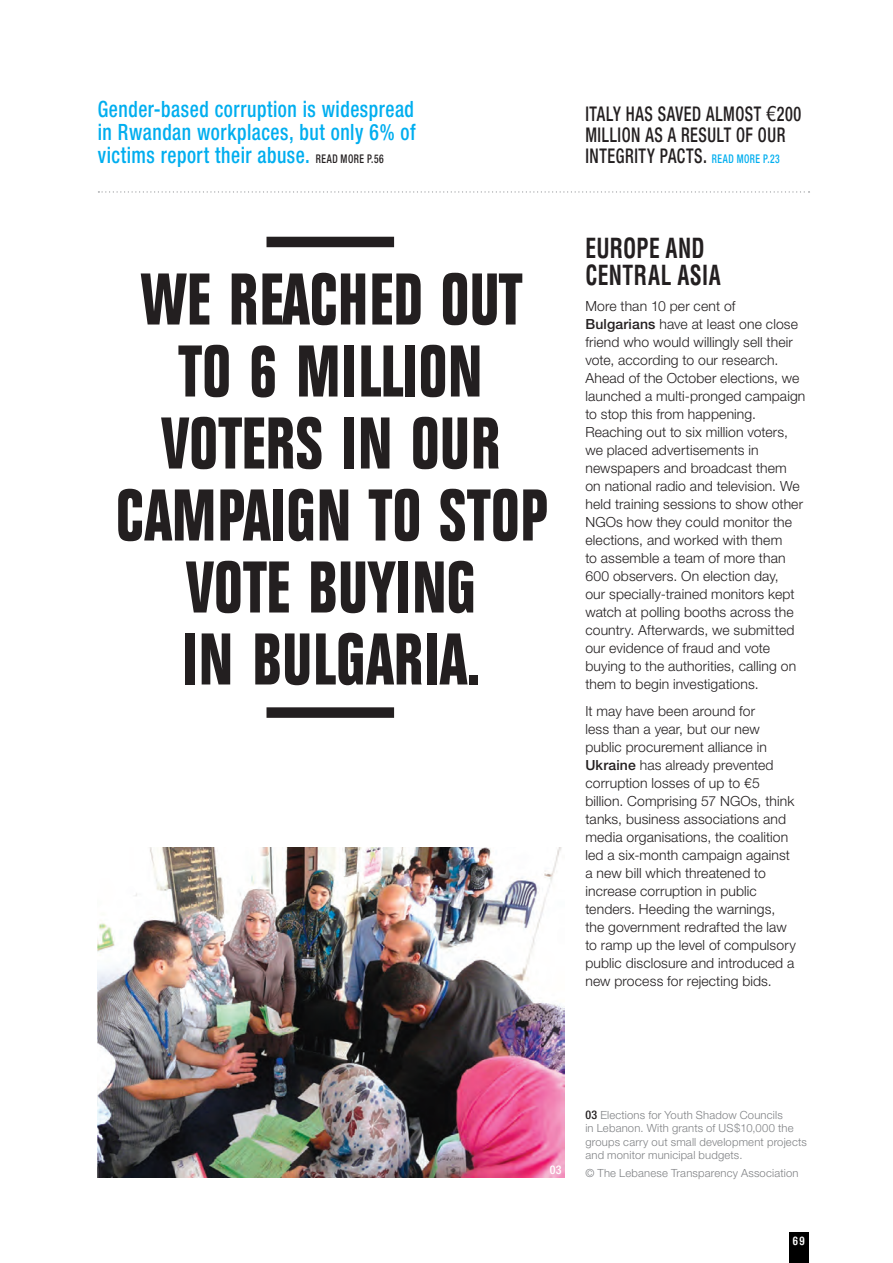
<style>
.page{position:relative;width:893px;height:1263px;background:#fff}
.page>*{position:absolute;margin:0;border:0;box-sizing:border-box;transform-origin:0 0}
.t1{font:700 condensed 76.5px/72px "Folio EF";letter-spacing:.01em;color:#231f20;text-align:center;scale:.9 1}
.body_copy{font:700 condensed 27px "Helvetica";letter-spacing:.02em;color:#231f20;scale:.8 1}
.body_copy-2{font:500 condensed 22.5px/22.8px "Helvetica Neue";letter-spacing:.025em;color:#00aeef;text-align:justify;scale:.87 1}
.body_copy-3{font:500 condensed 20.25px/21px "Helvetica Neue";letter-spacing:.035em;color:#231f20;scale:.8 1}
.Body_copy_intro{font:300 13.95px/18px "Helvetica Neue";letter-spacing:.01em;color:#231f20}
.body_copy-4{font:300 13.95px/18px "Helvetica Neue";letter-spacing:.01em;color:#231f20}
.t2{font:13.5px "Folio BEF Medium Con";color:#fff}
.body_copy-5{font:500 condensed 12px "Helvetica Neue";color:#fff}
.body_copy-6{font:300 11.25px/13.5px "Helvetica Neue";letter-spacing:.015em;color:#808285}
.s1{font-size:12px;color:#231f20}
.s2{font-family:"Helvetica LT";font-weight:400}
.s3{font-size:12px;color:#00aeef}
.s4{font-weight:500}
.s5{font-family:"Helvetica LT"}
.s6{font-weight:500;font-stretch:condensed;font-size:12px;color:#231f20}
</style>
<div class="page">
<svg style="left:98px;top:191px;width:711px;height:2px"></svg>
<div style="left:789px;top:1232px;width:19px;height:31px;background:#000"></div>
<img style="left:98px;top:847px;width:466px;height:331px">
<div style="left:266px;top:707px;width:128px;height:11px;background:#231f20"></div>
<div style="left:266px;top:237px;width:128px;height:10px;background:#231f20"></div>
<p class="body_copy-2" style="left:98px;top:98px;width:367px">Gender-based corruption is widespread in Rwandan workplaces, but only 6% of victims report their abuse. <span class="s1">READ MORE P.56</span></p>
<p class="t1" style="left:116px;top:265px;width:479px">WE REACHED OUT<br>TO 6 MILLION<br>VOTERS IN OUR<br>CAMPAIGN TO STOP<br>VOTE BUYING<br>IN BULGARIA.</p>
<p class="body_copy-3" style="left:585px;top:103px;width:271px">ITALY HAS SAVED ALMOST <span class="s2">€</span>200<br>MILLION AS A RESULT OF OUR<br>INTEGRITY PACTS. <span class="s3">READ MORE P.23</span></p>
<p class="body_copy" style="left:585px;top:231px;width:151px">EUROPE AND</p>
<p class="body_copy" style="left:585px;top:258px;width:171px">CENTRAL ASIA</p>
<p class="Body_copy_intro" style="left:585px;top:297px;width:222px">More than 10 per cent of<br><span class="s4">Bulgarians</span> have at least one close friend who would willingly sell their vote, according to our research.<br>Ahead of the October elections, we launched a multi-pronged campaign to stop this from happening.<br>Reaching out to six million voters, we placed advertisements in newspapers and broadcast them on national radio and television. We held training sessions to show other<br>NGOs how they could monitor the elections, and worked with them<br>to assemble a team of more than<br>600 observers. On election day,<br>our specially-trained monitors kept watch at polling booths across the country. Afterwards, we submitted our evidence of fraud and vote buying to the authorities, calling on them to begin investigations.</p>
<p class="body_copy-4" style="left:585px;top:701px;width:212px">It may have been around for<br>less than a year, but our new public procurement alliance in<br><span class="s4">Ukraine</span> has already prevented corruption losses of up to <span class="s5">€</span>5 billion. Comprising 57 NGOs, think tanks, business associations and media organisations, the coalition led a six-month campaign against a new bill which threatened to increase corruption in public tenders. Heeding the warnings, the government redrafted the law to ramp up the level of compulsory public disclosure and introduced a new process for rejecting bids.</p>
<p class="body_copy-5" style="left:550px;top:1162px;width:13px">03</p>
<p class="body_copy-6" style="left:585px;top:1107px;width:223px"><span class="s6">03</span> Elections for Youth Shadow Councils<br>in Lebanon. With grants of US$10,000 the groups carry out small development projects and monitor municipal budgets.</p>
<p class="body_copy-6" style="left:585px;top:1166px;width:215px">© The Lebanese Transparency Association</p>
<p class="t2" style="left:792px;top:1234px;width:14px">7169</p>
</div>
